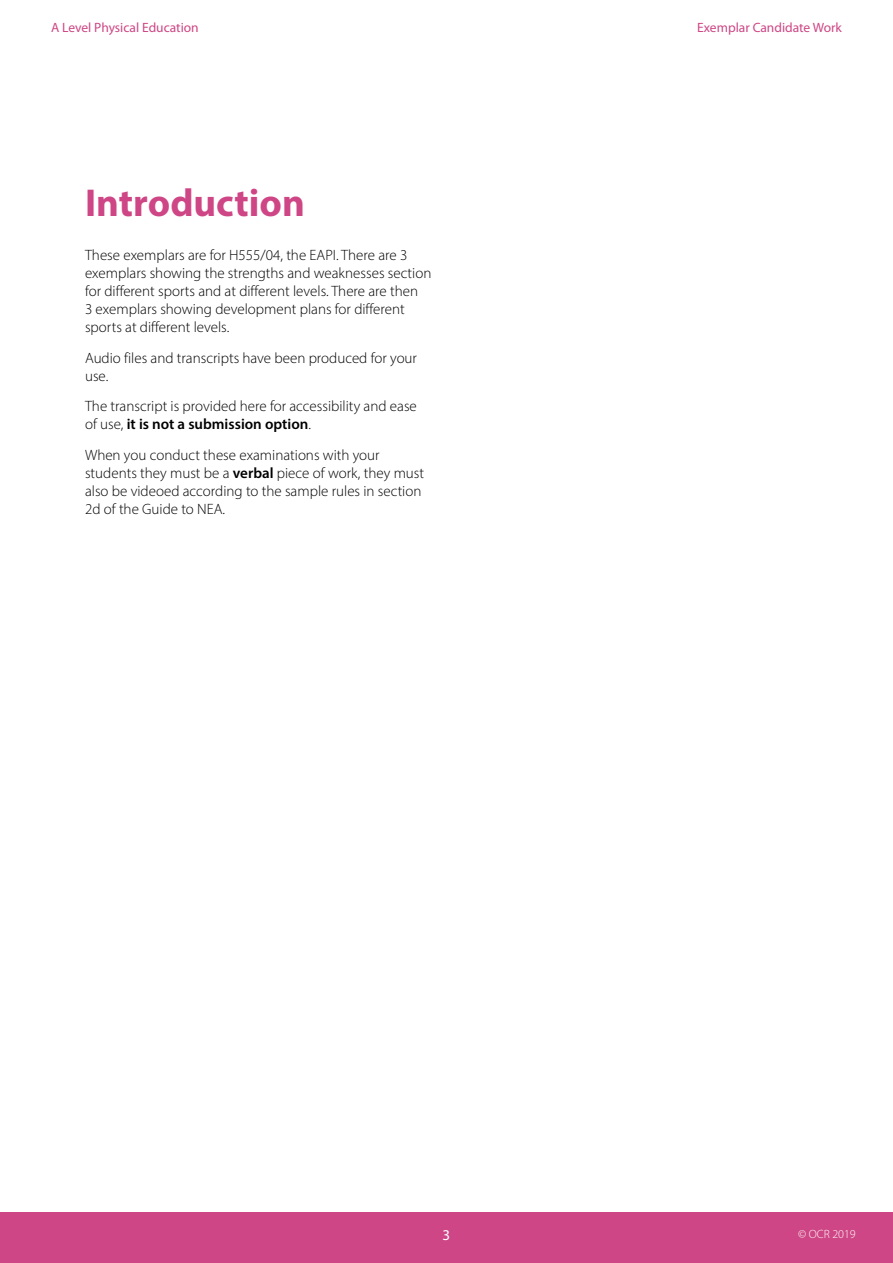
<style>
.page{position:relative;width:893px;height:1263px;background:#fff}
.page>*{position:absolute;margin:0;border:0;box-sizing:border-box;transform-origin:0 0}
.Heading{font:700 39px "Myriad Pro";color:#ce4685}
.Body{font:300 15px/18px "Myriad Pro";color:#000}
.t1{font:15px "Myriad Pro";color:#fff}
.t2{font:13.5px "Myriad Pro";color:#ce4685}
.t3{font:300 12px "Myriad Pro";color:#fff}
.s1{font-weight:600}
</style>
<div class="page">
<div style="left:0;top:1212px;width:893px;height:51px;background:#ce4685"></div>
<p class="t2" style="left:51px;top:19px;width:149px">A Level Physical Education</p>
<p class="Heading" style="left:85px;top:178px;width:221px">Introduction</p>
<h3 class="Body" style="left:85px;top:246px;width:348px">These exemplars are for H555/04, the EAPI. There are 3 exemplars showing the strengths and weaknesses section for different sports and at different levels. There are then<br>3 exemplars showing development plans for different sports at different levels.</h3>
<h3 class="Body" style="left:85px;top:348px;width:333px">Audio files and transcripts have been produced for your use.</h3>
<h3 class="Body" style="left:85px;top:397px;width:333px">The transcript is provided here for accessibility and ease of use, <span class="s1">it is not a submission option</span>.</h3>
<h3 class="Body" style="left:85px;top:446px;width:341px">When you conduct these examinations with your students they must be a <span class="s1">verbal</span> piece of work, they must also be videoed according to the sample rules in section 2d of the Guide to NEA.</h3>
<p class="t2" style="left:697px;top:19px;width:146px">Exemplar Candidate Work</p>
<p class="t1" style="left:443px;top:1226px;width:9px">3</p>
<p class="t3" style="left:798px;top:1227px;width:59px">© OCR 2019</p>
</div>
